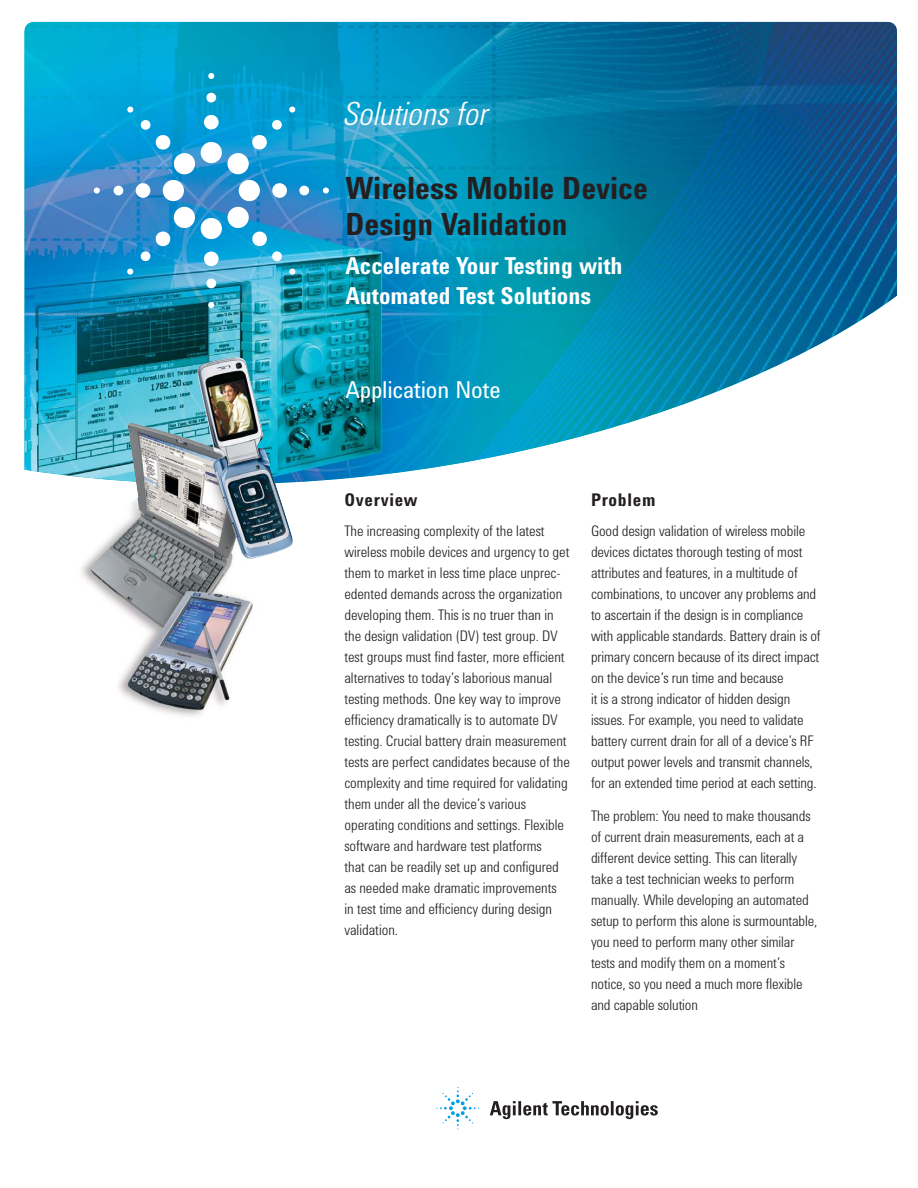
<style>
.page{position:relative;width:918px;height:1188px;background:#fff}
.page>*{position:absolute;margin:0;border:0;box-sizing:border-box;transform-origin:0 0}
.t1{font:italic 300 33px "Agilent Condensed CFF";color:#fff}
.t2{font:700 31.5px/36px "Agilent Condensed CFF";color:#231f20}
.t3{font:700 24px/30px "Agilent Condensed CFF";color:#fff}
.t4{font:24px "Agilent Condensed CFF";letter-spacing:-.01em;color:#fff}
.t5{font:700 18px "Agilent Condensed CFF";letter-spacing:.04em;color:#231f20}
.t6{font:300 15px/21px "Agilent Condensed CFF";letter-spacing:-.005em;color:#231f20}
</style>
<div class="page">
<img style="left:24px;top:22px;width:873px;height:461px">
<div style="left:201px;top:142px;width:21px;height:21px;background:#fff;border-radius:50%"></div>
<div style="left:204px;top:115px;width:15px;height:15px;background:#fff;border-radius:50%"></div>
<div style="left:206px;top:93px;width:10px;height:10px;background:#fff;border-radius:50%"></div>
<svg style="left:208px;top:73px;width:6px;height:6px"></svg>
<div style="left:239px;top:180px;width:21px;height:21px;background:#fff;border-radius:50%"></div>
<div style="left:272px;top:183px;width:15px;height:15px;background:#fff;border-radius:50%"></div>
<div style="left:299px;top:186px;width:10px;height:9px;background:#fff;border-radius:50%"></div>
<div style="left:323px;top:187px;width:6px;height:7px;background:#fff;border-radius:50%"></div>
<div style="left:201px;top:218px;width:21px;height:21px;background:#fff;border-radius:50%"></div>
<div style="left:204px;top:252px;width:15px;height:14px;background:#fff;border-radius:50%"></div>
<div style="left:206px;top:279px;width:10px;height:9px;background:#fff;border-radius:50%"></div>
<svg style="left:208px;top:302px;width:6px;height:6px"></svg>
<div style="left:163px;top:180px;width:21px;height:21px;background:#fff;border-radius:50%"></div>
<div style="left:136px;top:183px;width:14px;height:15px;background:#fff;border-radius:50%"></div>
<div style="left:114px;top:186px;width:9px;height:9px;background:#fff;border-radius:50%"></div>
<div style="left:94px;top:187px;width:6px;height:7px;background:#fff;border-radius:50%"></div>
<svg style="left:226px;top:119px;width:56px;height:56px"></svg>
<svg style="left:289px;top:106px;width:7px;height:7px"></svg>
<svg style="left:227px;top:206px;width:55px;height:56px"></svg>
<svg style="left:289px;top:268px;width:7px;height:7px"></svg>
<svg style="left:140px;top:206px;width:56px;height:56px"></svg>
<svg style="left:127px;top:268px;width:7px;height:7px"></svg>
<svg style="left:140px;top:120px;width:56px;height:55px"></svg>
<svg style="left:127px;top:106px;width:7px;height:7px"></svg>
<svg style="left:888px;top:22px;width:9px;height:9px"></svg>
<svg style="left:24px;top:22px;width:9px;height:9px"></svg>
<svg style="left:490px;top:1101px;width:26px;height:18px"></svg>
<hr style="left:518px;top:1101px;width:3px;height:14px;background:#231f20">
<svg style="left:523px;top:1101px;width:86px;height:15px"></svg>
<hr style="left:611px;top:1101px;width:3px;height:14px;background:#231f20">
<svg style="left:616px;top:1101px;width:42px;height:18px"></svg>
<svg style="left:436px;top:1087px;width:43px;height:43px"></svg>
<img style="left:71px;top:356px;width:224px;height:361px">
<h1 class="t1" style="left:344px;top:102px;width:146px">Solutions for</h1>
<h2 class="t2" style="left:345px;top:173px;width:304px">Wireless Mobile Device<br>Design Validation</h2>
<h3 class="t3" style="left:345px;top:254px;width:279px">Accelerate Your Testing with<br>Automated Test Solutions</h3>
<h3 class="t4" style="left:345px;top:381px;width:157px">Application Note</h3>
<p class="t5" style="left:344px;top:493px;width:75px">Overview</p>
<p class="t6" style="left:344px;top:522px;width:227px">The increasing complexity of the latest wireless mobile devices and urgency to get them to market in less time place unprec&shy;edented demands across the organization developing them. This is no truer than in the design validation (DV) test group. DV test groups must find faster, more efficient alternatives to today’s laborious manual testing methods. One key way to improve efficiency dramatically is to automate DV testing. Crucial battery drain measurement tests are perfect candidates because of the complexity and time required for validating them under all the device’s various operating conditions and settings. Flexible software and hardware test platforms<br>that can be readily set up and configured as needed make dramatic improvements<br>in test time and efficiency during design validation.</p>
<p class="t5" style="left:591px;top:493px;width:66px">Problem</p>
<p class="t6" style="left:591px;top:522px;width:231px">Good design validation of wireless mobile devices dictates thorough testing of most attributes and features, in a multitude of combinations, to uncover any problems and to ascertain if the design is in compliance with applicable standards. Battery drain is of primary concern because of its direct impact on the device’s run time and because<br>it is a strong indicator of hidden design issues. For example, you need to validate battery current drain for all of a device’s RF output power levels and transmit channels, for an extended time period at each setting.</p>
<p class="t6" style="left:591px;top:807px;width:228px">The problem: You need to make thousands of current drain measurements, each at a different device setting. This can literally take a test technician weeks to perform manually. While developing an automated setup to perform this alone is surmountable, you need to perform many other similar tests and modify them on a moment’s notice, so you need a much more flexible and capable solution</p>
</div>
